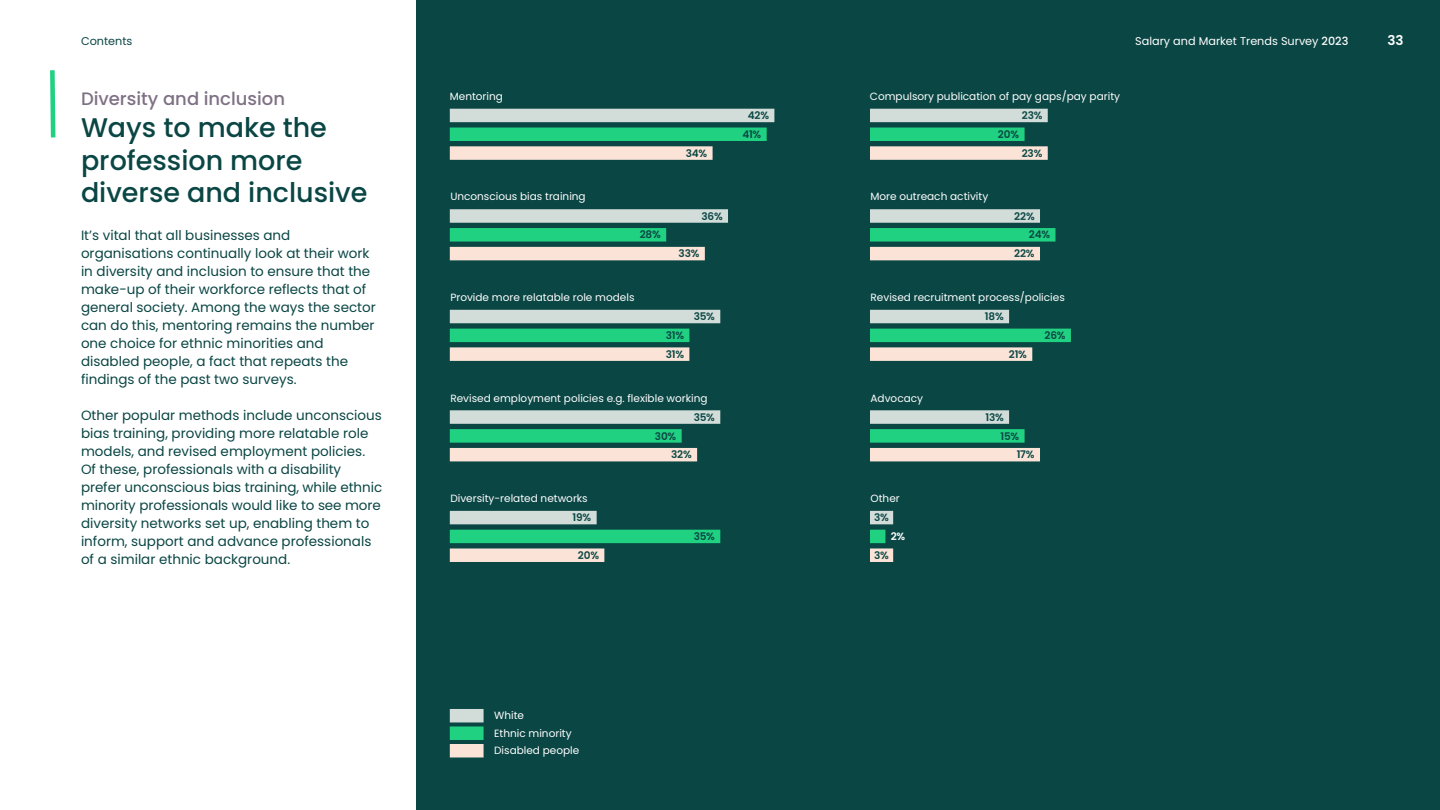
<style>
.page{position:relative;width:1440px;height:810px;background:#fff}
.page>*{position:absolute;margin:0;border:0;box-sizing:border-box;transform-origin:0 0}
.t1{font:500 27px/32.4px "Poppins";color:#0a4644}
.t2{font:500 18px "Poppins";color:#7f7185}
.t3{font:13.5px/18px "Poppins";color:#0a4644}
.t4{font:600 13.5px "Poppins";color:#fff}
.t5{font:11.25px "Poppins";color:#fff}
.t6{font:11.25px "Poppins";color:#0a4644}
.t7{font:10.5px "Poppins";color:#fff}
.t8{font:600 10.5px "Poppins";letter-spacing:-.015em;color:#0a4644}
.t9{font:600 10.5px "Poppins";color:#fff}
.s1{font-weight:500}
</style>
<div class="page">
<div style="left:416px;top:0;width:1024px;height:810px;background:#0a4644"></div>
<svg style="left:50px;top:70px;width:6px;height:68px"></svg>
<div style="left:450px;top:726px;width:34px;height:14px;background:#21d182"></div>
<div style="left:450px;top:709px;width:34px;height:13px;background:#d2ddd9"></div>
<div style="left:450px;top:744px;width:34px;height:14px;background:#fbe4d7"></div>
<div style="left:450px;top:109px;width:324px;height:13px;background:#d2ddd9"></div>
<div style="left:870px;top:109px;width:178px;height:13px;background:#d2ddd9"></div>
<div style="left:870px;top:209px;width:170px;height:14px;background:#d2ddd9"></div>
<div style="left:870px;top:310px;width:139px;height:13px;background:#d2ddd9"></div>
<div style="left:450px;top:209px;width:278px;height:14px;background:#d2ddd9"></div>
<div style="left:450px;top:310px;width:270px;height:13px;background:#d2ddd9"></div>
<div style="left:450px;top:410px;width:270px;height:14px;background:#d2ddd9"></div>
<div style="left:870px;top:410px;width:139px;height:14px;background:#d2ddd9"></div>
<div style="left:450px;top:511px;width:147px;height:13px;background:#d2ddd9"></div>
<div style="left:870px;top:511px;width:23px;height:13px;background:#d2ddd9"></div>
<div style="left:450px;top:146px;width:263px;height:14px;background:#fbe4d7"></div>
<div style="left:870px;top:146px;width:178px;height:14px;background:#fbe4d7"></div>
<div style="left:870px;top:247px;width:170px;height:13px;background:#fbe4d7"></div>
<div style="left:870px;top:347px;width:162px;height:14px;background:#fbe4d7"></div>
<div style="left:450px;top:530px;width:270px;height:13px;background:#21d182"></div>
<div style="left:870px;top:530px;width:15px;height:13px;background:#21d182"></div>
<div style="left:450px;top:247px;width:255px;height:13px;background:#fbe4d7"></div>
<div style="left:450px;top:347px;width:239px;height:14px;background:#fbe4d7"></div>
<div style="left:450px;top:448px;width:247px;height:13px;background:#fbe4d7"></div>
<div style="left:870px;top:448px;width:170px;height:13px;background:#fbe4d7"></div>
<div style="left:450px;top:548px;width:154px;height:14px;background:#fbe4d7"></div>
<div style="left:870px;top:548px;width:23px;height:14px;background:#fbe4d7"></div>
<div style="left:450px;top:128px;width:317px;height:13px;background:#21d182"></div>
<div style="left:870px;top:128px;width:155px;height:13px;background:#21d182"></div>
<div style="left:870px;top:228px;width:185px;height:14px;background:#21d182"></div>
<div style="left:870px;top:329px;width:201px;height:13px;background:#21d182"></div>
<div style="left:450px;top:228px;width:216px;height:14px;background:#21d182"></div>
<div style="left:450px;top:329px;width:239px;height:13px;background:#21d182"></div>
<div style="left:450px;top:429px;width:232px;height:14px;background:#21d182"></div>
<div style="left:870px;top:429px;width:155px;height:14px;background:#21d182"></div>
<p class="t6" style="left:81px;top:35px;width:53px">Contents</p>
<p class="t5" style="left:1135px;top:35px;width:215px">Salary and Market Trends Survey <span class="s1">2023</span></p>
<p class="t4" style="left:1388px;top:33px;width:18px">33</p>
<h2 class="t2" style="left:81px;top:88px;width:206px">Diversity and inclusion</h2>
<h1 class="t1" style="left:81px;top:112px;width:288px">Ways to make the profession more diverse and inclusive</h1>
<p class="t3" style="left:81px;top:226px;width:296px">It’s vital that all businesses and organisations continually look at their work in diversity and inclusion to ensure that the make-up of their workforce reflects that of general society. Among the ways the sector can do this, mentoring remains the number one choice for ethnic minorities and disabled people, a fact that repeats the findings of the past two surveys.</p>
<p class="t3" style="left:81px;top:406px;width:303px">Other popular methods include unconscious bias training, providing more relatable role models, and revised employment policies.<br>Of these, professionals with a disability prefer unconscious bias training, while ethnic minority professionals would like to see more diversity networks set up, enabling them to inform, support and advance professionals of a similar ethnic background.</p>
<p class="t7" style="left:450px;top:90px;width:55px">Mentoring</p>
<p class="t7" style="left:870px;top:90px;width:252px">Compulsory publication of pay gaps/pay parity</p>
<p class="t8" style="left:748px;top:109px;width:23px">42%</p>
<p class="t8" style="left:1022px;top:109px;width:22px">23%</p>
<p class="t8" style="left:742px;top:128px;width:20px">41%</p>
<p class="t8" style="left:998px;top:128px;width:23px">20%</p>
<p class="t8" style="left:686px;top:147px;width:23px">34%</p>
<p class="t8" style="left:1022px;top:147px;width:22px">23%</p>
<p class="t7" style="left:450px;top:191px;width:137px">Unconscious bias training</p>
<p class="t7" style="left:871px;top:191px;width:119px">More outreach activity</p>
<p class="t8" style="left:701px;top:210px;width:23px">36%</p>
<p class="t8" style="left:1014px;top:210px;width:22px">22%</p>
<p class="t8" style="left:640px;top:229px;width:23px">28%</p>
<p class="t8" style="left:1029px;top:229px;width:23px">24%</p>
<p class="t8" style="left:679px;top:247px;width:22px">33%</p>
<p class="t8" style="left:1014px;top:247px;width:22px">22%</p>
<p class="t7" style="left:450px;top:291px;width:186px">Provide more relatable role models</p>
<p class="t7" style="left:871px;top:291px;width:196px">Revised recruitment process/policies</p>
<p class="t8" style="left:666px;top:329px;width:20px">31%</p>
<p class="t8" style="left:666px;top:348px;width:20px">31%</p>
<p class="t8" style="left:694px;top:310px;width:23px">35%</p>
<p class="t8" style="left:985px;top:310px;width:20px">18%</p>
<p class="t8" style="left:1009px;top:348px;width:20px">21%</p>
<p class="t8" style="left:1045px;top:329px;width:23px">26%</p>
<p class="t7" style="left:450px;top:392px;width:259px">Revised employment policies e.g. flexible working</p>
<p class="t7" style="left:871px;top:392px;width:54px">Advocacy</p>
<p class="t8" style="left:694px;top:411px;width:23px">35%</p>
<p class="t8" style="left:985px;top:411px;width:20px">13%</p>
<p class="t8" style="left:655px;top:430px;width:23px">30%</p>
<p class="t8" style="left:1001px;top:430px;width:20px">15%</p>
<p class="t8" style="left:671px;top:449px;width:22px">32%</p>
<p class="t8" style="left:1017px;top:449px;width:19px">17%</p>
<p class="t7" style="left:450px;top:492px;width:139px">Diversity-related networks</p>
<p class="t7" style="left:871px;top:492px;width:31px">Other</p>
<p class="t8" style="left:573px;top:511px;width:20px">19%</p>
<p class="t8" style="left:874px;top:511px;width:16px">3%</p>
<p class="t8" style="left:694px;top:530px;width:23px">35%</p>
<p class="t9" style="left:891px;top:530px;width:16px">2%</p>
<p class="t8" style="left:578px;top:549px;width:23px">20%</p>
<p class="t8" style="left:874px;top:549px;width:16px">3%</p>
<p class="t7" style="left:494px;top:710px;width:31px">White</p>
<p class="t7" style="left:494px;top:745px;width:87px">Disabled people</p>
<p class="t7" style="left:494px;top:727px;width:79px">Ethnic minority</p>
</div>
